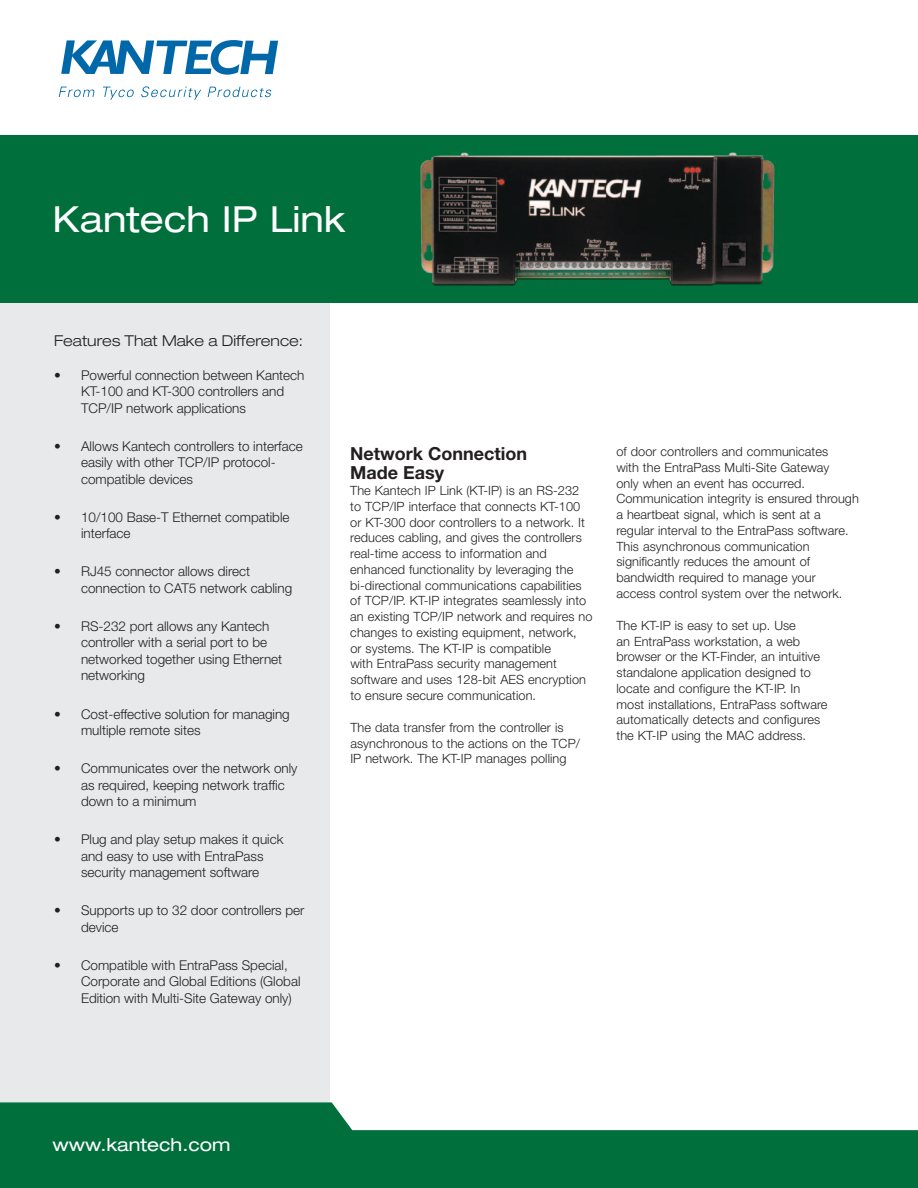
<style>
.page{position:relative;width:918px;height:1188px;background:#fff}
.page>*{position:absolute;margin:0;border:0;box-sizing:border-box;transform-origin:0 0}
.t1{font:expanded 36px "Helvetica Neue LT Pro";color:#fff}
.t2{font:700 18px/19.5px "Helvetica Neue LT Pro";color:#231f20}
.t3{font:expanded 18px "Helvetica Neue LT Pro";color:#fff}
.t4{font:300 expanded 15px "Helvetica Neue LT Pro";color:#231f20}
.t5{font:300 13.5px/16.5px "Helvetica Neue LT Pro";color:#231f20}
.t6{font:300 12.75px/15.8px "Helvetica Neue LT Pro";letter-spacing:.005em;color:#231f20}
</style>
<div class="page">
<div style="left:0;top:163px;width:329px;height:1025px;background:#e7e9ea"></div>
<div style="left:0;top:135px;width:918px;height:168px;background:#006f3c"></div>
<svg style="left:0;top:1102px;width:918px;height:86px;fill:#006f3c"></svg>
<svg style="left:61px;top:40px;width:217px;height:35px"></svg>
<svg style="left:59px;top:87px;width:36px;height:10px"></svg>
<svg style="left:103px;top:87px;width:31px;height:13px"></svg>
<svg style="left:141px;top:86px;width:60px;height:14px"></svg>
<svg style="left:208px;top:87px;width:63px;height:10px"></svg>
<img style="left:420px;top:152px;width:355px;height:134px">
<h1 class="t1" style="left:52px;top:198px;width:294px">Kantech IP Link</h1>
<p class="t4" style="left:54px;top:331px;width:251px">Features That Make a Difference:</p>
<p class="t5" style="left:81px;top:366px;width:225px;text-indent:-27px">• Powerful connection between Kantech<br>KT-100 and KT-300 controllers and<br>TCP/IP network applications</p>
<p class="t5" style="left:81px;top:437px;width:223px;text-indent:-27px">• Allows Kantech controllers to interface easily with other TCP/IP protocol&shy;compatible devices</p>
<p class="t5" style="left:81px;top:508px;width:210px;text-indent:-27px">• 10/100 Base-T Ethernet compatible interface</p>
<p class="t5" style="left:81px;top:563px;width:213px;text-indent:-27px">• RJ45 connector allows direct connection to CAT5 network cabling</p>
<p class="t5" style="left:81px;top:618px;width:203px;text-indent:-27px">• RS-232 port allows any Kantech controller with a serial port to be networked together using Ethernet networking</p>
<p class="t5" style="left:81px;top:705px;width:210px;text-indent:-27px">• Cost-effective solution for managing multiple remote sites</p>
<p class="t5" style="left:81px;top:760px;width:218px;text-indent:-27px">• Communicates over the network only as required, keeping network traffic down to a minimum</p>
<p class="t5" style="left:54px;top:831px;width:231px;text-align:center">• Plug and play setup makes it quick and easy to use with EntraPass security management software</p>
<p class="t5" style="left:81px;top:902px;width:225px;text-indent:-27px">• Supports up to 32 door controllers per device</p>
<p class="t5" style="left:81px;top:957px;width:221px;text-indent:-27px">• Compatible with EntraPass Special,<br>Corporate and Global Editions (Global<br>Edition with Multi-Site Gateway only)</p>
<h2 class="t2" style="left:350px;top:443px;width:178px">Network Connection<br>Made Easy</h2>
<p class="t6" style="left:350px;top:483px;width:244px">The Kantech IP Link (KT-IP) is an RS-232 to TCP/IP interface that connects KT-100 or KT-300 door controllers to a network. It reduces cabling, and gives the controllers real-time access to information and enhanced functionality by leveraging the bi-directional communications capabilities of TCP/IP. KT-IP integrates seamlessly into an existing TCP/IP network and requires no changes to existing equipment, network,<br>or systems. The KT-IP is compatible<br>with EntraPass security management software and uses 128-bit AES encryption to ensure secure communication.</p>
<p class="t6" style="left:350px;top:719px;width:231px">The data transfer from the controller is asynchronous to the actions on the TCP/<br>IP network. The KT-IP manages polling</p>
<p class="t6" style="left:616px;top:443px;width:244px">of door controllers and communicates<br>with the EntraPass Multi-Site Gateway<br>only when an event has occurred.<br>Communication integrity is ensured through a heartbeat signal, which is sent at a regular interval to the EntraPass software.<br>This asynchronous communication significantly reduces the amount of bandwidth required to manage your<br>access control system over the network.</p>
<p class="t6" style="left:616px;top:617px;width:213px">The KT-IP is easy to set up. Use<br>an EntraPass workstation, a web browser or the KT-Finder, an intuitive standalone application designed to locate and configure the KT-IP. In most installations, EntraPass software automatically detects and configures the KT-IP using the MAC address.</p>
<h2 class="t3" style="left:53px;top:1134px;width:179px">www.kantech.com</h2>
</div>
